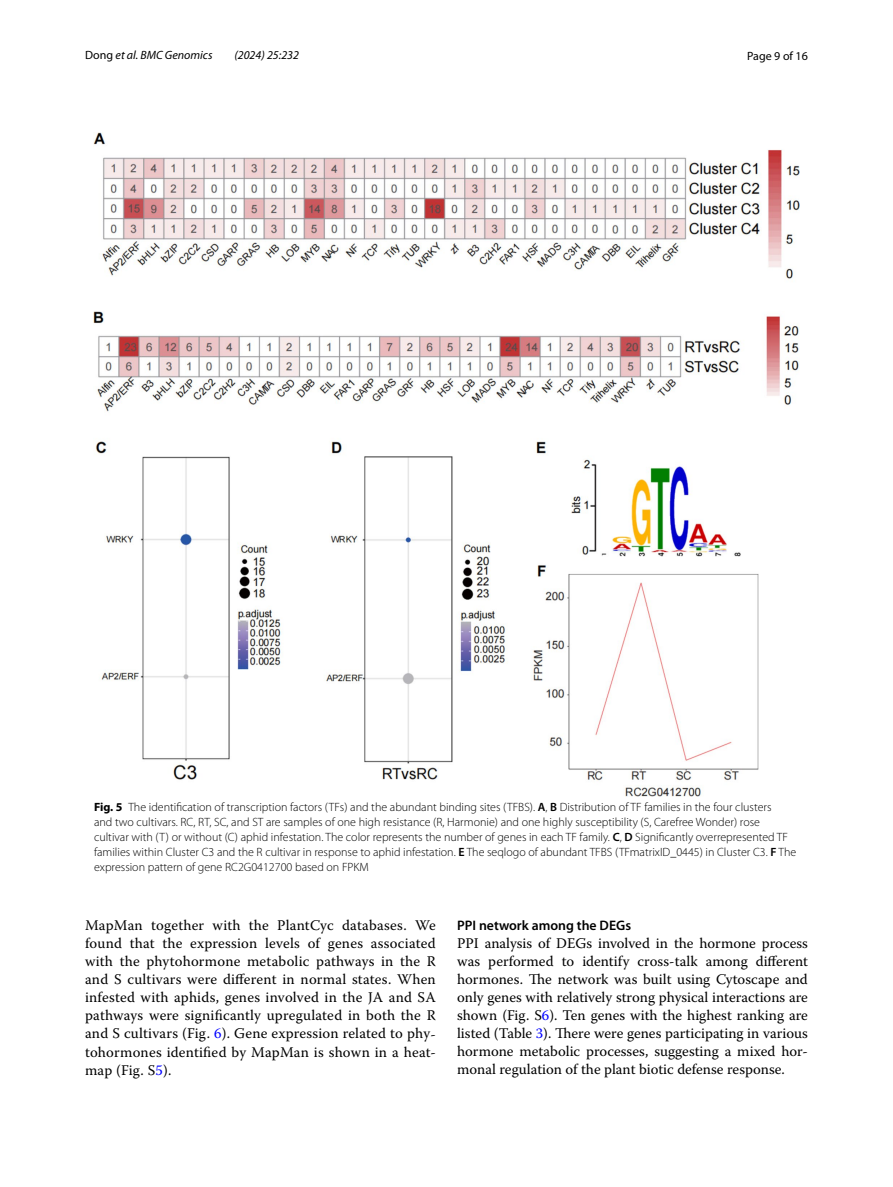
<style>
.page{position:relative;width:893px;height:1187px;background:#fff}
.page>*{position:absolute;margin:0;border:0;box-sizing:border-box;transform-origin:0 0}
.t1{font:14.7px/18px "Warnock Pro";letter-spacing:.005em;color:#000;text-align:justify}
.t2{font:600 13.8px "Myriad Pro";color:#000}
.t3{font:300 12px/15px "Myriad Pro";color:#000}
.t4{font:italic 12px "Myriad Pro";color:#000}
.t5{font:12px "Myriad Pro";color:#000}
.s1{font-style:normal}
.s2{font-weight:700}
.s3{font-weight:600}
.s4{color:#00f}
</style>
<div class="page">
<img style="left:93px;top:133px;width:707px;height:663px">
<p class="t4" style="left:85px;top:48px;width:129px"><span class="s1">Dong</span> et al. BMC Genomics</p>
<p class="t4" style="left:234px;top:48px;width:66px">(2024) 25:232</p>
<p class="t5" style="left:747px;top:48px;width:62px">Page 9 of 16</p>
<p class="t3" style="left:94px;top:799px;width:704px"><span class="s2">Fig. 5</span> The identification of transcription factors (TFs) and the abundant binding sites (TFBS). <span class="s3">A</span>, <span class="s3">B</span> Distribution of TF families in the four clusters<br>and two cultivars. RC, RT, SC, and ST are samples of one high resistance (R, Harmonie) and one highly susceptibility (S, Carefree Wonder) rose cultivar with (T) or without (C) aphid infestation. The color represents the number of genes in each TF family. <span class="s3">C</span>, <span class="s3">D</span> Significantly overrepresented TF families within Cluster C3 and the R cultivar in response to aphid infestation. <span class="s3">E</span> The seqlogo of abundant TFBS (TFmatrixID_0445) in Cluster C3. <span class="s3">F</span> The expression pattern of gene RC2G0412700 based on FPKM</p>
<p class="t1" style="left:85px;top:916px;width:352px">MapMan together with the PlantCyc databases. We found that the expression levels of genes associated with the phytohormone metabolic pathways in the R and S cultivars were different in normal states. When infested with aphids, genes involved in the JA and SA pathways were significantly upregulated in both the R and S cultivars (Fig. <span class="s4">6</span>). Gene expression related to phy&shy;tohormones identified by MapMan is shown in a heat&shy;map (Fig. S<span class="s4">5</span>).</p>
<p class="t2" style="left:457px;top:916px;width:175px">PPI network among the DEGs</p>
<p class="t1" style="left:457px;top:933px;width:352px">PPI analysis of DEGs involved in the hormone process was performed to identify cross-talk among different hormones. The network was built using Cytoscape and only genes with relatively strong physical interactions are shown (Fig. S<span class="s4">6</span>). Ten genes with the highest ranking are listed (Table <span class="s4">3</span>). There were genes participating in various hormone metabolic processes, suggesting a mixed hor&shy;monal regulation of the plant biotic defense response.</p>
</div>
